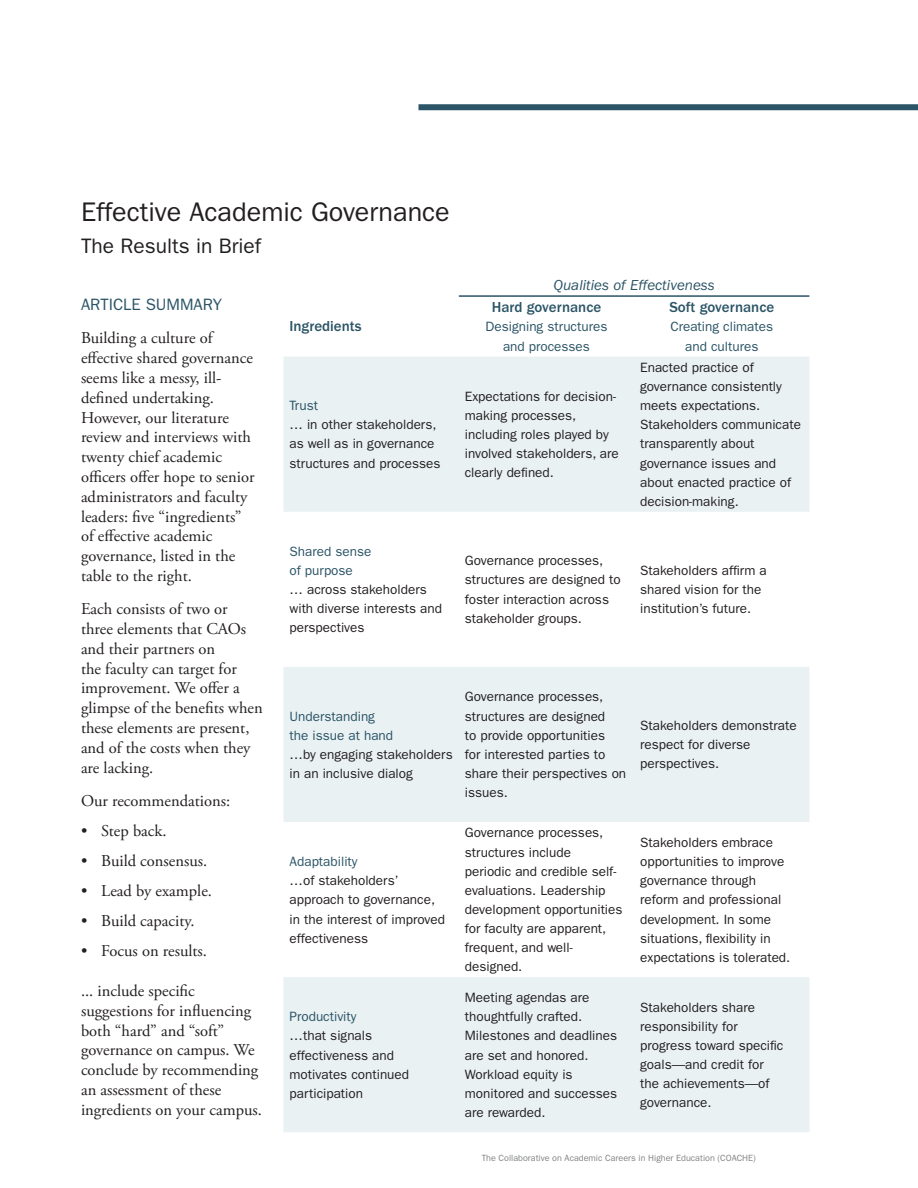
<style>
.page{position:relative;width:918px;height:1188px;background:#fff}
.page>*{position:absolute;margin:0;border:0;box-sizing:border-box;transform-origin:0 0}
.TitlePage___Title_2{font:27px "ITC Franklin Gothic Std";color:#231f20}
.TitlePage___Title_2-2{font:21px "ITC Franklin Gothic Std";color:#231f20}
.Content___Body_Text{font:16.5px/19.8px "Adobe Garamond Pro";color:#231f20}
.Content___Header_1{font:16.5px "ITC Franklin Gothic Std";color:#2b5466}
.body_text_first_par{font:500 15px "ITC Franklin Gothic Std";color:#2b5466}
.body_text_first_par-2{font:italic 15px "ITC Franklin Gothic Std";color:#2b5466}
.body_text_first_par-3{font:13.5px/19.2px "ITC Franklin Gothic Std";color:#231f20}
.body_text_first_par-4{font:13.5px/19.2px "ITC Franklin Gothic Std";color:#2b5466;text-align:center}
.t1{font:9px "ITC Franklin Gothic Std";color:#808285}
</style>
<div class="page">
<div style="left:418px;top:104px;width:500px;height:6px;background:#2b5466"></div>
<svg style="left:284px;top:357px;width:525px;height:775px;fill:#e9f1f3"></svg>
<hr style="left:459px;top:295px;width:175px;height:2px;background:#2b5466">
<hr style="left:634px;top:295px;width:175px;height:2px;background:#2b5466">
<p class="TitlePage___Title_2" style="left:81px;top:196px;width:370px">Effective Academic Governance</p>
<p class="TitlePage___Title_2-2" style="left:81px;top:234px;width:182px">The Results in Brief</p>
<p class="Content___Header_1" style="left:81px;top:295px;width:142px">ARTICLE SUMMARY</p>
<p class="Content___Body_Text" style="left:81px;top:329px;width:175px">Building a culture of effective shared governance seems like a messy, ill&shy;defined undertaking.<br>However, our literature review and interviews with twenty chief academic officers offer hope to senior administrators and faculty leaders: five “ingredients” of effective academic governance, listed in the table to the right.</p>
<p class="Content___Body_Text" style="left:81px;top:600px;width:183px">Each consists of two or three elements that CAOs and their partners on<br>the faculty can target for improvement. We offer a glimpse of the benefits when these elements are present, and of the costs when they are lacking.</p>
<p class="Content___Body_Text" style="left:81px;top:791px;width:151px">Our recommendations:</p>
<p class="Content___Body_Text" style="left:81px;top:821px;width:87px">• Step back.</p>
<p class="Content___Body_Text" style="left:81px;top:851px;width:128px">• Build consensus.</p>
<p class="Content___Body_Text" style="left:81px;top:881px;width:133px">• Lead by example.</p>
<p class="Content___Body_Text" style="left:81px;top:911px;width:115px">• Build capacity.</p>
<p class="Content___Body_Text" style="left:81px;top:941px;width:128px">• Focus on results.</p>
<p class="Content___Body_Text" style="left:81px;top:981px;width:182px">... include specific suggestions for influencing both “hard” and “soft” governance on campus. We conclude by recommending an assessment of these ingredients on your campus.</p>
<p class="body_text_first_par" style="left:289px;top:318px;width:74px">Ingredients</p>
<p class="body_text_first_par-4" style="left:290px;top:396px;width:30px">Trust</p>
<p class="body_text_first_par-3" style="left:290px;top:415px;width:152px">… in other stakeholders, as well as in governance structures and processes</p>
<p class="body_text_first_par-4" style="left:290px;top:542px;width:83px;text-align:left">Shared sense of purpose</p>
<p class="body_text_first_par-3" style="left:290px;top:580px;width:154px">… across stakeholders with diverse interests and perspectives</p>
<p class="body_text_first_par-4" style="left:290px;top:706px;width:105px;text-align:left">Understanding the issue at hand</p>
<p class="body_text_first_par-3" style="left:290px;top:745px;width:165px">…by engaging stakeholders in an inclusive dialog</p>
<p class="body_text_first_par-4" style="left:290px;top:852px;width:70px">Adaptability</p>
<p class="body_text_first_par-3" style="left:290px;top:871px;width:157px">…of stakeholders’ approach to governance, in the interest of improved effectiveness</p>
<p class="body_text_first_par-4" style="left:290px;top:1007px;width:68px">Productivity</p>
<p class="body_text_first_par-3" style="left:290px;top:1026px;width:121px">…that signals effectiveness and motivates continued participation</p>
<p class="body_text_first_par-2" style="left:554px;top:277px;width:163px">Qualities of Effectiveness</p>
<p class="body_text_first_par" style="left:492px;top:299px;width:111px">Hard governance</p>
<p class="body_text_first_par-4" style="left:486px;top:317px;width:123px">Designing structures and processes</p>
<p class="body_text_first_par-3" style="left:465px;top:386px;width:155px">Expectations for decision&shy;making processes, including roles played by involved stakeholders, are clearly defined.</p>
<p class="body_text_first_par" style="left:669px;top:299px;width:106px">Soft governance</p>
<p class="body_text_first_par-4" style="left:670px;top:317px;width:104px">Creating climates and cultures</p>
<p class="body_text_first_par-3" style="left:640px;top:358px;width:162px">Enacted practice of governance consistently meets expectations.<br>Stakeholders communicate transparently about governance issues and about enacted practice of decision-making.</p>
<p class="body_text_first_par-3" style="left:465px;top:551px;width:158px">Governance processes, structures are designed to foster interaction across stakeholder groups.</p>
<p class="body_text_first_par-3" style="left:640px;top:561px;width:128px">Stakeholders affirm a shared vision for the institution’s future.</p>
<p class="body_text_first_par-3" style="left:465px;top:687px;width:163px">Governance processes, structures are designed<br>to provide opportunities<br>for interested parties to share their perspectives on issues.</p>
<p class="body_text_first_par-3" style="left:640px;top:716px;width:158px">Stakeholders demonstrate respect for diverse perspectives.</p>
<p class="body_text_first_par-3" style="left:465px;top:823px;width:159px">Governance processes, structures include<br>periodic and credible self&shy;evaluations. Leadership development opportunities for faculty are apparent, frequent, and well&shy;designed.</p>
<p class="body_text_first_par-3" style="left:640px;top:833px;width:152px">Stakeholders embrace opportunities to improve governance through reform and professional development. In some situations, flexibility in expectations is tolerated.</p>
<p class="body_text_first_par-3" style="left:465px;top:988px;width:154px">Meeting agendas are thoughtfully crafted.<br>Milestones and deadlines are set and honored.<br>Workload equity is monitored and successes are rewarded.</p>
<p class="body_text_first_par-3" style="left:640px;top:998px;width:145px">Stakeholders share responsibility for progress toward specific goals—and credit for the achievements—of governance.</p>
<p class="t1" style="left:482px;top:1152px;width:276px">The Collaborative on Academic Careers in Higher Education (COACHE)</p>
</div>
